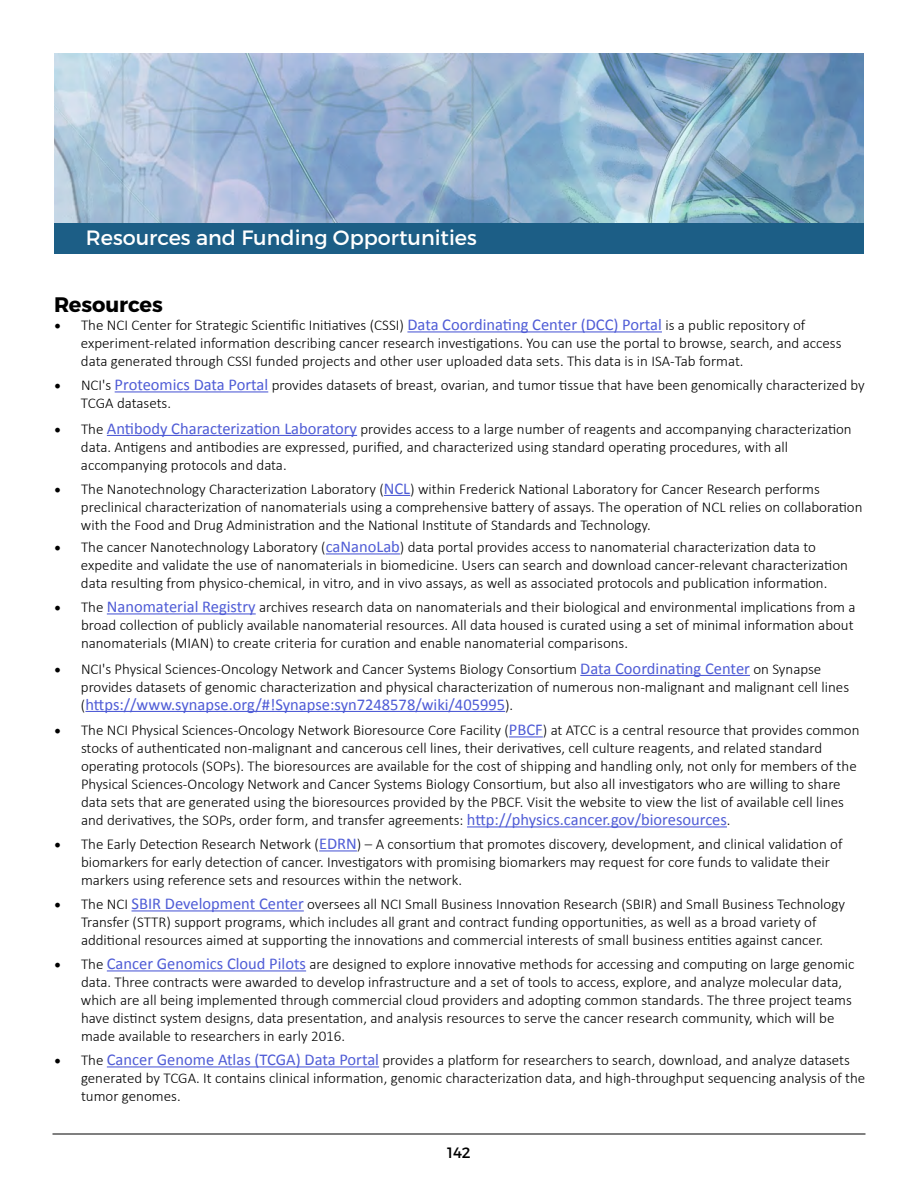
<style>
.page{position:relative;width:918px;height:1188px;background:#fff}
.page>*{position:absolute;margin:0;border:0;box-sizing:border-box;transform-origin:0 0}
.t1{font:700 21px "Montserrat";letter-spacing:-.005em;color:#000}
.t2{font:20.7px "Montserrat";color:#fff}
.t3{font:16.5px "Calibri";color:#4f5cd6}
.t4{font:300 15px/18px "Calibri";color:#000}
.t5{font:15px "Montserrat";color:#000}
.s1{font-family:"Minion Pro";font-weight:400;font-size:18px}
.s2{font-weight:400;font-size:16.5px;color:#4f5cd6}
.s3{font-weight:300;font-size:15px;color:#000}
</style>
<div class="page">
<hr style="left:52px;top:1134px;width:814px;height:1px;background:#000">
<img style="left:54px;top:54px;width:810px;height:169px">
<div style="left:54px;top:223px;width:810px;height:31px;background:#1c5e86"></div>
<hr style="left:407px;top:331px;width:255px;height:1px;background:#4f5cd6">
<hr style="left:115px;top:391px;width:153px;height:1px;background:#4f5cd6">
<hr style="left:107px;top:435px;width:250px;height:1px;background:#4f5cd6">
<svg style="left:384px;top:495px;width:26px;height:1px"></svg>
<hr style="left:326px;top:553px;width:74px;height:1px;background:#4f5cd6">
<hr style="left:107px;top:613px;width:149px;height:1px;background:#4f5cd6">
<hr style="left:580px;top:675px;width:170px;height:1px;background:#4f5cd6">
<hr style="left:85px;top:711px;width:420px;height:1px;background:#4f5cd6">
<hr style="left:509px;top:736px;width:34px;height:1px;background:#4f5cd6">
<hr style="left:467px;top:826px;width:260px;height:1px;background:#4f5cd6">
<hr style="left:319px;top:850px;width:38px;height:1px;background:#4f5cd6">
<hr style="left:132px;top:910px;width:172px;height:1px;background:#4f5cd6">
<hr style="left:107px;top:970px;width:199px;height:1px;background:#4f5cd6">
<hr style="left:107px;top:1066px;width:272px;height:1px;background:#4f5cd6">
<h2 class="t2" style="left:86px;top:225px;width:393px">Resources and Funding Opportunities</h2>
<h1 class="t1" style="left:54px;top:292px;width:110px">Resources</h1>
<p class="t4" style="left:81px;top:317px;width:762px;text-indent:-27px"><span class="s1">•</span> The NCI Center for Strategic Scientific Initiatives (CSSI) <span class="s2">Data Coordinating Center (DCC) Portal</span> is a public repository of experiment-related information describing cancer research investigations. You can use the portal to browse, search, and access data generated through CSSI funded projects and other user uploaded data sets. This data is in ISA-Tab format.</p>
<p class="t4" style="left:81px;top:377px;width:785px;text-indent:-27px"><span class="s1">•</span> NCI's <span class="s2">Proteomics Data Portal</span> provides datasets of breast, ovarian, and tumor tissue that have been genomically characterized by<br>TCGA datasets.</p>
<p class="t4" style="left:81px;top:421px;width:772px;text-indent:-27px"><span class="s1">•</span> The <span class="s2">Antibody Characterization Laboratory</span> provides access to a large number of reagents and accompanying characterization data. Antigens and antibodies are expressed, purified, and characterized using standard operating procedures, with all accompanying protocols and data.</p>
<p class="t4" style="left:81px;top:481px;width:783px;text-indent:-27px"><span class="s1">•</span> The Nanotechnology Characterization Laboratory (<span class="s2">NCL</span>) within Frederick National Laboratory for Cancer Research performs preclinical characterization of nanomaterials using a comprehensive battery of assays. The operation of NCL relies on collaboration with the Food and Drug Administration and the National Institute of Standards and Technology.</p>
<p class="t4" style="left:81px;top:539px;width:768px;text-indent:-27px"><span class="s1">•</span> The cancer Nanotechnology Laboratory (<span class="s2">caNanoLab</span>) data portal provides access to nanomaterial characterization data to expedite and validate the use of nanomaterials in biomedicine. Users can search and download cancer-relevant characterization data resulting from physico-chemical, in vitro, and in vivo assays, as well as associated protocols and publication information.</p>
<p class="t4" style="left:81px;top:599px;width:776px;text-indent:-27px"><span class="s1">•</span> The <span class="s2">Nanomaterial Registry</span> archives research data on nanomaterials and their biological and environmental implications from a broad collection of publicly available nanomaterial resources. All data housed is curated using a set of minimal information about nanomaterials (MIAN) to create criteria for curation and enable nanomaterial comparisons.</p>
<p class="t4" style="left:81px;top:661px;width:770px;text-indent:-27px"><span class="s1">•</span> NCI's Physical Sciences-Oncology Network and Cancer Systems Biology Consortium <span class="s2">Data Coordinating Center</span> on Synapse provides datasets of genomic characterization and physical characterization of numerous non-malignant and malignant cell lines</p>
<p class="t3" style="left:81px;top:697px;width:434px"><span class="s3">(</span>https://www.synapse.org/#!Synapse:syn7248578/wiki/405995<span class="s3">).</span></p>
<p class="t4" style="left:81px;top:722px;width:780px;text-indent:-27px"><span class="s1">•</span> The NCI Physical Sciences-Oncology Network Bioresource Core Facility (<span class="s2">PBCF</span>) at ATCC is a central resource that provides common stocks of authenticated non-malignant and cancerous cell lines, their derivatives, cell culture reagents, and related standard operating protocols (SOPs). The bioresources are available for the cost of shipping and handling only, not only for members of the Physical Sciences-Oncology Network and Cancer Systems Biology Consortium, but also all investigators who are willing to share data sets that are generated using the bioresources provided by the PBCF. Visit the website to view the list of available cell lines and derivatives, the SOPs, order form, and transfer agreements: <span class="s2">http://physics.cancer.gov/bioresources</span>.</p>
<p class="t4" style="left:81px;top:836px;width:763px;text-indent:-27px"><span class="s1">•</span> The Early Detection Research Network (<span class="s2">EDRN</span>) – A consortium that promotes discovery, development, and clinical validation of biomarkers for early detection of cancer. Investigators with promising biomarkers may request for core funds to validate their markers using reference sets and resources within the network.</p>
<p class="t4" style="left:54px;top:896px;width:793px;text-align:center"><span class="s1">•</span> The NCI <span class="s2">SBIR Development Center</span> oversees all NCI Small Business Innovation Research (SBIR) and Small Business Technology<br>Transfer (STTR) support programs, which includes all grant and contract funding opportunities, as well as a broad variety of additional resources aimed at supporting the innovations and commercial interests of small business entities against cancer.</p>
<p class="t4" style="left:81px;top:956px;width:775px;text-indent:-27px"><span class="s1">•</span> The <span class="s2">Cancer Genomics Cloud Pilots</span> are designed to explore innovative methods for accessing and computing on large genomic data. Three contracts were awarded to develop infrastructure and a set of tools to access, explore, and analyze molecular data, which are all being implemented through commercial cloud providers and adopting common standards. The three project teams have distinct system designs, data presentation, and analysis resources to serve the cancer research community, which will be made available to researchers in early 2016.</p>
<p class="t4" style="left:81px;top:1052px;width:786px;text-indent:-27px"><span class="s1">•</span> The <span class="s2">Cancer Genome Atlas (TCGA) Data Portal</span> provides a platform for researchers to search, download, and analyze datasets generated by TCGA. It contains clinical information, genomic characterization data, and high-throughput sequencing analysis of the tumor genomes.</p>
<p class="t5" style="left:447px;top:1143px;width:25px">142</p>
</div>
